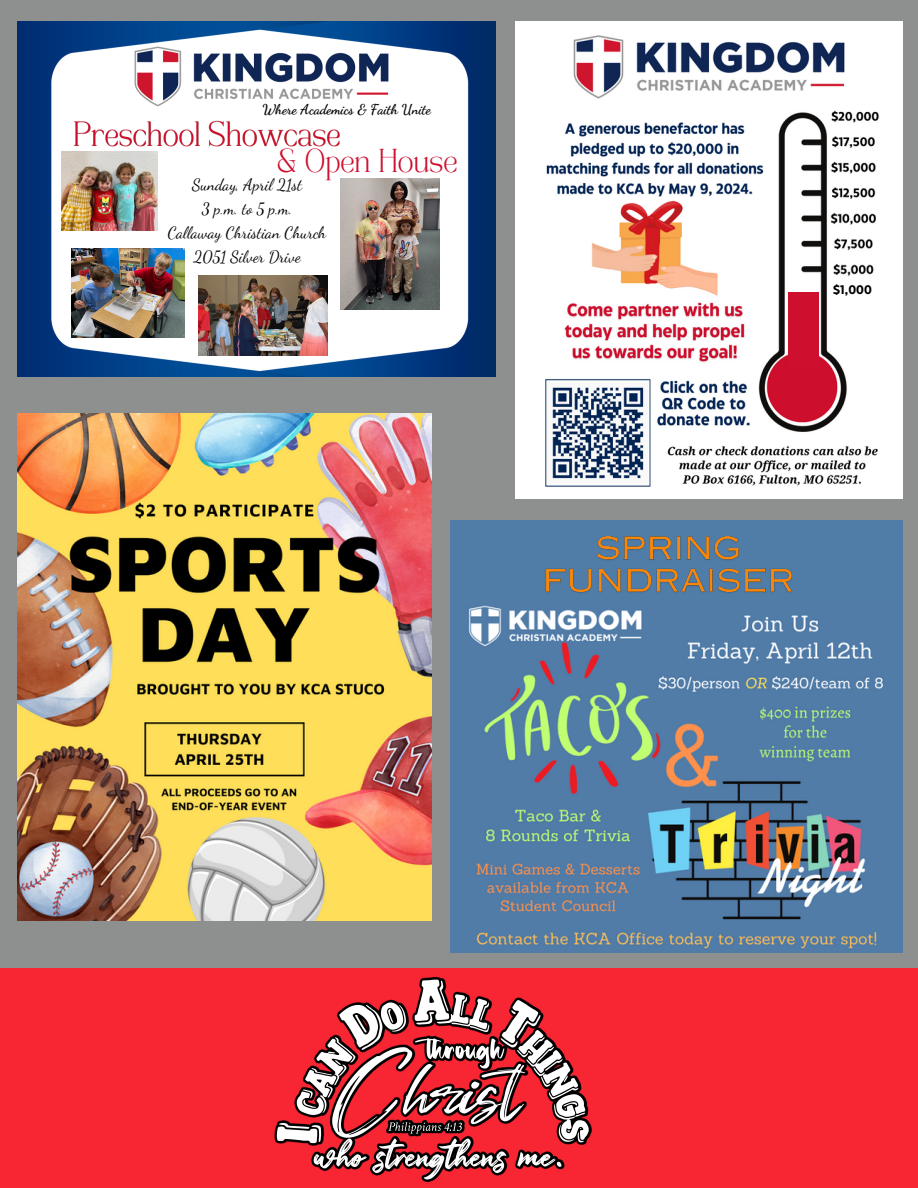
<style>
.page{position:relative;width:918px;height:1188px;background:#fff}
.page>*{position:absolute;margin:0;border:0;box-sizing:border-box;transform-origin:0 0}
.t1{font:23.1px "TANGARLAND";color:#ce0e2d}
.t2{font:16.2px/24px "Dancing Script";color:#000;text-align:center}
.t3{font:700 13.95px "Dancing Script";color:#000}
.t4{font:700 12.45px "Eastman Grotesque";color:#000}
</style>
<div class="page">
<div style="left:0;top:913px;width:918px;height:275px;background:#f82533"></div>
<div style="left:0;top:0;width:918px;height:968px;background:#8e908f"></div>
<div style="left:451px;top:521px;width:452px;height:82px;background:#507da8"></div>
<img style="left:451px;top:603px;width:452px;height:350px">
<img style="left:545px;top:536px;width:248px;height:57px">
<img style="left:18px;top:414px;width:414px;height:506px">
<img style="left:18px;top:22px;width:478px;height:354px">
<img style="left:125px;top:42px;width:272px;height:68px">
<img style="left:61px;top:152px;width:97px;height:79px">
<img style="left:72px;top:248px;width:112px;height:90px">
<img style="left:198px;top:276px;width:130px;height:79px">
<img style="left:341px;top:178px;width:99px;height:132px">
<img style="left:73px;top:121px;width:275px;height:33px">
<img style="left:274px;top:977px;width:318px;height:206px">
<img style="left:515px;top:22px;width:387px;height:477px">
<div style="left:788px;top:292px;width:30px;height:75px;background:#cf0f2e"></div>
<p class="t3" style="left:262px;top:101px;width:170px">Where Academics &amp; Faith Unite</p>
<h1 class="t1" style="left:277px;top:148px;width:182px">&amp; Open House</h1>
<h4 class="t2" style="left:168px;top:173px;width:160px">Sunday, April 21st<br>3 p.m. to 5 p.m.<br>Callaway Christian Church<br>2051 Silver Drive</h4>
<p class="t4" style="left:833px;top:285px;width:41px">$1,000</p>
</div>
